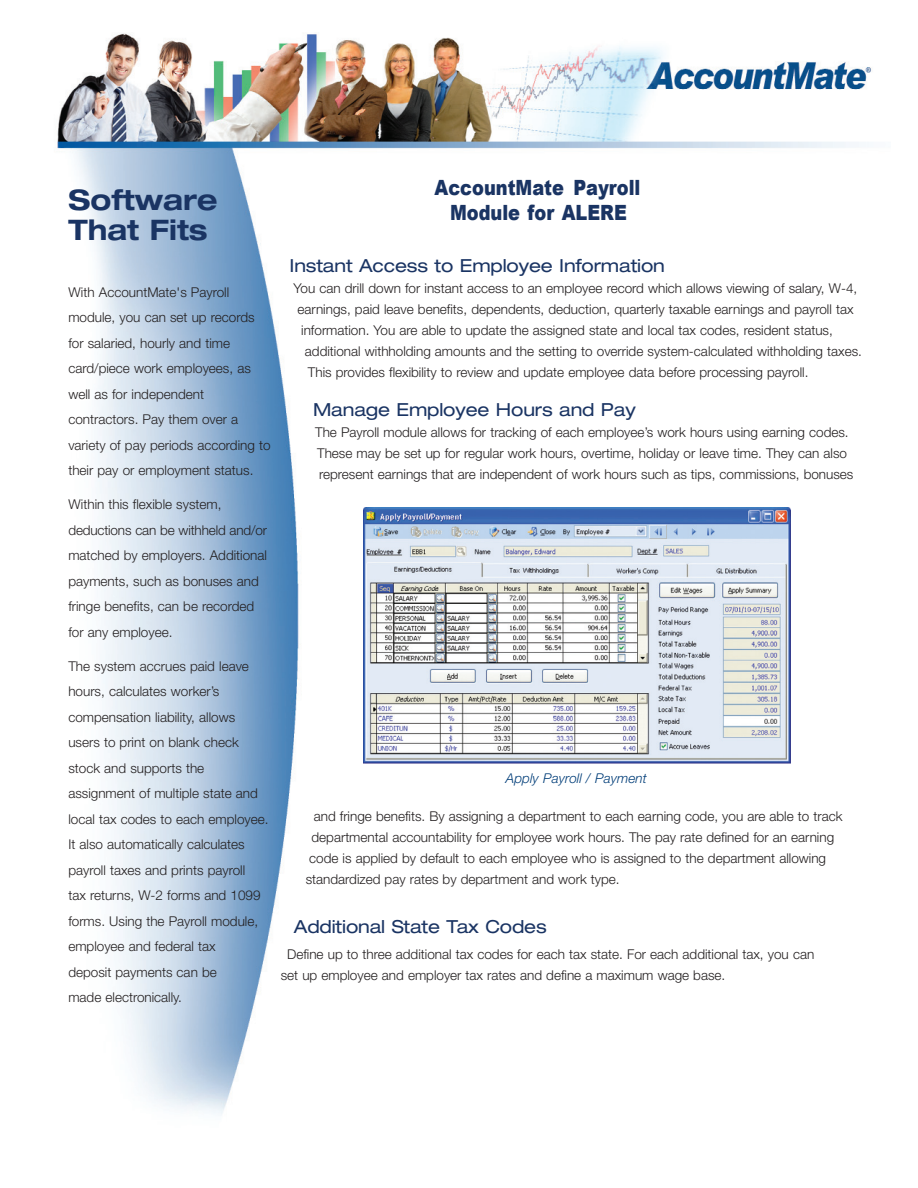
<style>
.page{position:relative;width:918px;height:1188px;background:#fff}
.page>*{position:absolute;margin:0;border:0;box-sizing:border-box;transform-origin:0 0}
.t1{font:700 expanded 28.35px/30.2px "Helvetica Neue";color:#1a3463;scale:.95 1}
.t2{font:900 21px/25.3px "Arial";color:#1a3463;text-align:center;scale:.85 1}
.t3{font:expanded 18px "Helvetica Neue";letter-spacing:-.005em;color:#1a3463}
.t4{font:300 13.5px/25.5px "Helvetica Neue";color:#231f20}
.t5{font:italic 300 13.5px "Helvetica Neue";letter-spacing:.005em;color:#003d78}
</style>
<div class="page">
<img style="left:57px;top:33px;width:814px;height:1082px">
<img style="left:364px;top:507px;width:427px;height:257px">
<h1 class="t1" style="left:69px;top:188px;width:158px">Software<br>That Fits</h1>
<h2 class="t2" style="left:435px;top:174px;width:244px">AccountMate Payroll<br>Module for ALERE</h2>
<p class="t4" style="left:68px;top:280px;width:204px">With AccountMate's Payroll module, you can set up records for salaried, hourly and time card/piece work employees, as well as for independent contractors. Pay them over a variety of pay periods according to their pay or employment status.</p>
<p class="t4" style="left:68px;top:493px;width:200px">Within this flexible system, deductions can be withheld and/or matched by employers. Additional payments, such as bonuses and fringe benefits, can be recorded for any employee.</p>
<p class="t4" style="left:68px;top:655px;width:202px">The system accrues paid leave hours, calculates worker’s compensation liability, allows users to print on blank check stock and supports the assignment of multiple state and local tax codes to each employee.<br>It also automatically calculates payroll taxes and prints payroll<br>tax returns, W-2 forms and 1099 forms. Using the Payroll module, employee and federal tax<br>deposit payments can be<br>made electronically.</p>
<h3 class="t3" style="left:289px;top:259px;width:377px">Instant Access to Employee Information</h3>
<p class="t4" style="left:294px;top:277px;width:565px">You can drill down for instant access to an employee record which allows viewing of salary, W-4,</p>
<p class="t4" style="left:298px;top:298px;width:557px">earnings, paid leave benefits, dependents, deduction, quarterly taxable earnings and payroll tax</p>
<p class="t4" style="left:301px;top:319px;width:533px">information. You are able to update the assigned state and local tax codes, resident status,</p>
<p class="t4" style="left:305px;top:340px;width:559px">additional withholding amounts and the setting to override system-calculated withholding taxes.</p>
<p class="t4" style="left:308px;top:361px;width:502px">This provides flexibility to review and update employee data before processing payroll.</p>
<h3 class="t3" style="left:313px;top:403px;width:324px">Manage Employee Hours and Pay</h3>
<p class="t4" style="left:315px;top:423px;width:540px;line-height:21px">The Payroll module allows for tracking of each employee’s work hours using earning codes.<br>These may be set up for regular work hours, overtime, holiday or leave time. They can also represent earnings that are independent of work hours such as tips, commissions, bonuses</p>
<p class="t5" style="left:506px;top:774px;width:143px">Apply Payroll / Payment</p>
<p class="t4" style="left:314px;top:805px;width:530px">and fringe benefits. By assigning a department to each earning code, you are able to track</p>
<p class="t4" style="left:312px;top:826px;width:524px">departmental accountability for employee work hours. The pay rate defined for an earning</p>
<p class="t4" style="left:309px;top:847px;width:518px">code is applied by default to each employee who is assigned to the department allowing</p>
<p class="t4" style="left:306px;top:868px;width:315px">standardized pay rates by department and work type.</p>
<h3 class="t3" style="left:294px;top:920px;width:255px">Additional State Tax Codes</h3>
<p class="t4" style="left:281px;top:945px;width:535px;line-height:21px;text-indent:6px">Define up to three additional tax codes for each tax state. For each additional tax, you can set up employee and employer tax rates and define a maximum wage base.</p>
</div>
